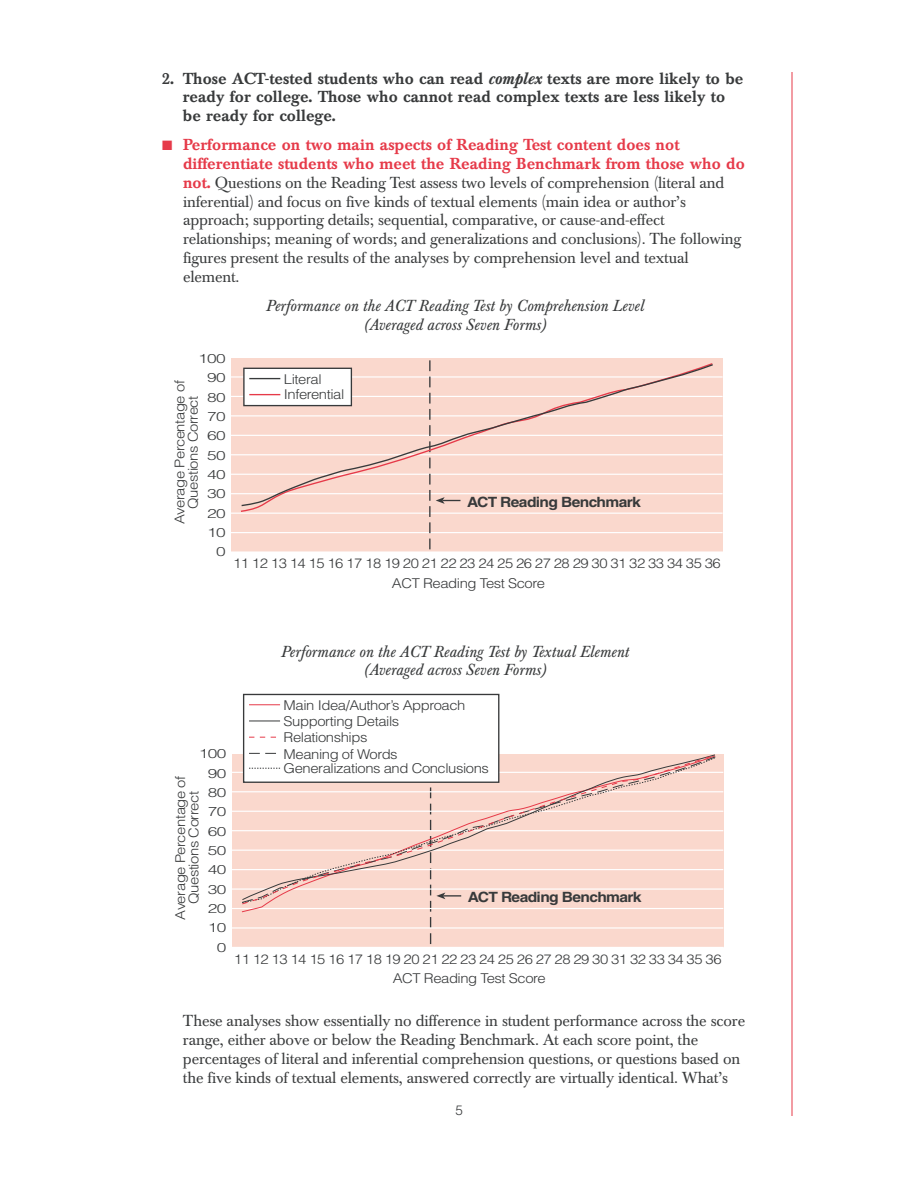
<style>
.page{position:relative;width:918px;height:1188px;background:#fff}
.page>*{position:absolute;margin:0;border:0;box-sizing:border-box;transform-origin:0 0}
.t1{font:15.75px/18.8px "Baskerville BE";letter-spacing:-.01em;color:#383a3b}
.t2{font:italic 15.75px/18.8px "Baskerville BE";color:#383a3b;text-align:center}
.t3{font:500 15.75px/18.8px "Baskerville BE";color:#383a3b}
.t4{font:700 14.1px "Helvetica";letter-spacing:-.04em;color:#383a3b;scale:1.1 1}
.t5{font:300 13.5px/13.5px "Helvetica";letter-spacing:-.03em;color:#383a3b;scale:1.1 1}
.t6{font:300 13.5px "Helvetica";letter-spacing:-.03em;color:#383a3b}
.t7{font:300 12.75px "Helvetica";letter-spacing:-.03em;color:#383a3b;scale:1.35 1}
.s1{font-style:italic}
.s2{color:#e63a49}
.s3{font-weight:500;color:#e63a49}
</style>
<div class="page">
<hr style="left:792px;top:72px;width:1px;height:1044px;background:#e63a49">
<div style="left:232px;top:358px;width:491px;height:194px;background:#fad8cd"></div>
<hr style="left:231px;top:377px;width:492px;height:1px;background:#fff">
<hr style="left:231px;top:396px;width:492px;height:1px;background:#fff">
<hr style="left:231px;top:435px;width:492px;height:1px;background:#fff">
<hr style="left:231px;top:454px;width:492px;height:1px;background:#fff">
<hr style="left:231px;top:474px;width:492px;height:1px;background:#fff">
<hr style="left:231px;top:493px;width:492px;height:1px;background:#fff">
<hr style="left:231px;top:513px;width:492px;height:1px;background:#fff">
<hr style="left:231px;top:532px;width:492px;height:1px;background:#fff">
<hr style="left:231px;top:415px;width:492px;height:1px;background:#fff">
<svg style="left:429px;top:360px;width:31px;height:189px"></svg>
<svg style="left:239px;top:362px;width:475px;height:151px"></svg>
<svg style="left:240px;top:363px;width:474px;height:144px"></svg>
<div style="left:243px;top:368px;width:109px;height:38px;background:#fff;border:1px solid #383a3b"></div>
<hr style="left:249px;top:378px;width:31px;height:1px;background:#383a3b">
<hr style="left:249px;top:394px;width:31px;height:1px;background:#e63a49">
<div style="left:232px;top:754px;width:492px;height:193px;background:#fad8cd"></div>
<hr style="left:231px;top:772px;width:492px;height:1px;background:#fff">
<hr style="left:231px;top:791px;width:492px;height:1px;background:#fff">
<hr style="left:231px;top:830px;width:492px;height:1px;background:#fff">
<hr style="left:231px;top:850px;width:492px;height:1px;background:#fff">
<hr style="left:231px;top:869px;width:492px;height:1px;background:#fff">
<hr style="left:231px;top:889px;width:492px;height:1px;background:#fff">
<hr style="left:231px;top:908px;width:492px;height:1px;background:#fff">
<hr style="left:231px;top:928px;width:492px;height:1px;background:#fff">
<hr style="left:231px;top:811px;width:492px;height:1px;background:#fff">
<div style="left:243px;top:694px;width:256px;height:89px;background:#fff;border:1px solid #383a3b"></div>
<hr style="left:249px;top:721px;width:31px;height:1px;background:#383a3b">
<svg style="left:249px;top:753px;width:27px;height:1px"></svg>
<svg style="left:249px;top:737px;width:27px;height:1px"></svg>
<hr style="left:249px;top:704px;width:31px;height:1px;background:#e63a49">
<svg style="left:430px;top:917px;width:31px;height:27px"></svg>
<svg style="left:242px;top:754px;width:474px;height:151px"></svg>
<p class="t3" style="left:183px;top:71px;width:562px;text-indent:-21px">2. Those ACT-tested students who can read <span class="s1">complex</span> texts are more likely to be ready for college. Those who cannot read complex texts are less likely to be ready for college.</p>
<p class="t1" style="left:183px;top:137px;width:563px;text-indent:-21px"><span class="s2">■</span> <span class="s3">Performance on two main aspects of Reading Test content does not differentiate students who meet the Reading Benchmark from those who do not.</span> Questions on the Reading Test assess two levels of comprehension (literal and inferential) and focus on five kinds of textual elements (main idea or author’s approach; supporting details; sequential, comparative, or cause-and-effect relationships; meaning of words; and generalizations and conclusions). The following figures present the results of the analyses by comprehension level and textual element.</p>
<p class="t2" style="left:266px;top:298px;width:380px">Performance on the ACT Reading Test by Comprehension Level (Averaged across Seven Forms)</p>
<p class="t7" style="left:198px;top:354px;width:22px">100</p>
<p class="t7" style="left:207px;top:392px;width:15px">80</p>
<p class="t7" style="left:207px;top:431px;width:15px">60</p>
<p class="t7" style="left:207px;top:470px;width:15px">40</p>
<p class="t7" style="left:207px;top:509px;width:15px">20</p>
<p class="t7" style="left:216px;top:547px;width:9px">0</p>
<p class="t7" style="left:207px;top:373px;width:15px">90</p>
<p class="t5" style="left:174px;top:524px;width:132px;text-align:center;rotate:-90deg">Average Percentage of<br>Questions Correct</p>
<p class="t7" style="left:207px;top:412px;width:15px">70</p>
<p class="t7" style="left:207px;top:450px;width:15px">50</p>
<p class="t7" style="left:207px;top:489px;width:15px">30</p>
<p class="t7" style="left:207px;top:528px;width:15px">10</p>
<p class="t5" style="left:284px;top:373px;width:56px;line-height:15.3px">Literal<br>Inferential</p>
<p class="t4" style="left:467px;top:497px;width:160px">ACT Reading Benchmark</p>
<p class="t5" style="left:392px;top:555px;width:300px;line-height:19.5px;text-indent:-159px">11 12 13 14 15 16 17 18 19 20 21 22 23 24 25 26 27 28 29 30 31 32 33 34 35 36<br>ACT Reading Test Score</p>
<p class="t7" style="left:199px;top:749px;width:22px">100</p>
<p class="t7" style="left:208px;top:788px;width:15px">80</p>
<p class="t7" style="left:208px;top:826px;width:15px">60</p>
<p class="t7" style="left:208px;top:865px;width:15px">40</p>
<p class="t7" style="left:208px;top:904px;width:15px">20</p>
<p class="t7" style="left:217px;top:943px;width:9px">0</p>
<p class="t7" style="left:208px;top:768px;width:15px">90</p>
<p class="t5" style="left:175px;top:920px;width:132px;text-align:center;rotate:-90deg">Average Percentage of<br>Questions Correct</p>
<p class="t7" style="left:208px;top:807px;width:15px">70</p>
<p class="t7" style="left:208px;top:846px;width:15px">50</p>
<p class="t7" style="left:208px;top:885px;width:15px">30</p>
<p class="t7" style="left:208px;top:923px;width:15px">10</p>
<p class="t2" style="left:280px;top:644px;width:350px">Performance on the ACT Reading Test by Textual Element (Averaged across Seven Forms)</p>
<p class="t5" style="left:284px;top:700px;width:167px">Main Idea/Author’s Approach</p>
<p class="t5" style="left:284px;top:716px;width:107px">Supporting Details</p>
<p class="t5" style="left:284px;top:748px;width:188px;line-height:14.9px">Meaning of Words<br>Generalizations and Conclusions</p>
<p class="t5" style="left:284px;top:732px;width:78px">Relationships</p>
<p class="t4" style="left:468px;top:892px;width:160px">ACT Reading Benchmark</p>
<p class="t5" style="left:393px;top:950px;width:300px;line-height:19.5px;text-indent:-159px">11 12 13 14 15 16 17 18 19 20 21 22 23 24 25 26 27 28 29 30 31 32 33 34 35 36<br>ACT Reading Test Score</p>
<p class="t1" style="left:183px;top:1013px;width:564px">These analyses show essentially no difference in student performance across the score range, either above or below the Reading Benchmark. At each score point, the percentages of literal and inferential comprehension questions, or questions based on the five kinds of textual elements, answered correctly are virtually identical. What’s</p>
<p class="t6" style="left:455px;top:1105px;width:9px">5</p>
</div>
